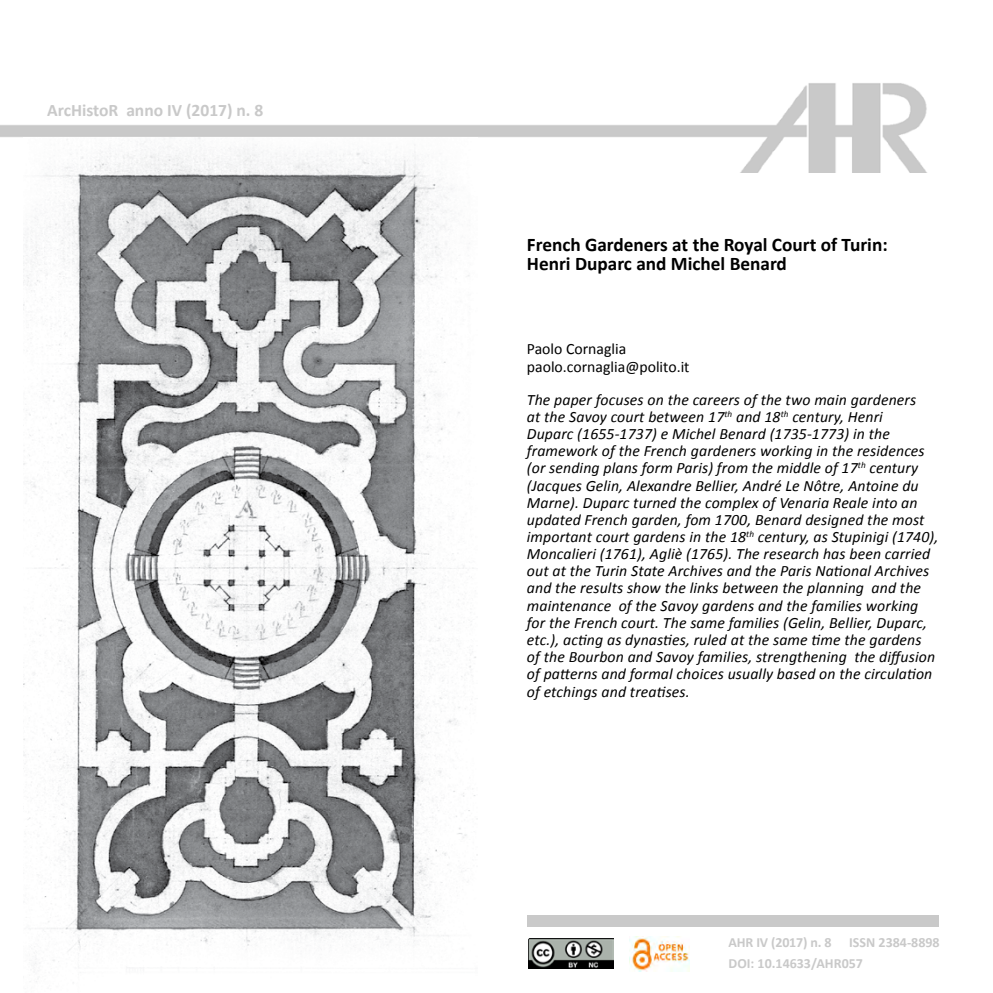
<style>
.page{position:relative;width:993px;height:993px;background:#fff}
.page>*{position:absolute;margin:0;border:0;box-sizing:border-box;transform-origin:0 0}
.t1{font:700 19.25px/19.2px "Calibri";color:#000}
.t2{font:700 17.5px "Calibri";color:#c9c9c9}
.t3{font:italic 15.75px/17.2px "Calibri";letter-spacing:.01em;color:#000}
.t4{font:15.75px/17.2px "Calibri";color:#000}
.t5{font:700 14px "Calibri";color:#c9c9c9}
</style>
<div class="page">
<img style="left:0;top:83px;width:927px;height:89px">
<div style="left:527px;top:914px;width:411px;height:12px;background:#c9c9c9"></div>
<img style="left:528px;top:938px;width:85px;height:29px">
<img style="left:629px;top:936px;width:60px;height:35px">
<img style="left:24px;top:137px;width:453px;height:846px">
<p class="t2" style="left:47px;top:99px;width:218px">ArcHistoR anno IV (2017) n. 8</p>
<p class="t1" style="left:526px;top:234px;width:362px">French Gardeners at the Royal Court of Turin:<br>Henri Duparc and Michel Benard</p>
<p class="t4" style="left:526px;top:340px;width:164px">Paolo Cornaglia paolo.cornaglia@polito.it</p>
<p class="t3" style="left:526px;top:390px;width:413px">The paper focuses on the careers of the two main gardeners<br>at the Savoy court between 17<sup>th</sup> and 18<sup>th</sup> century, Henri<br>Duparc (1655-1737) e Michel Benard (1735-1773) in the framework of the French gardeners working in the residences (or sending plans form Paris) from the middle of 17<sup>th</sup> century (Jacques Gelin, Alexandre Bellier, André Le Nôtre, Antoine du Marne). Duparc turned the complex of Venaria Reale into an updated French garden, fom 1700, Benard designed the most important court gardens in the 18<sup>th</sup> century, as Stupinigi (1740), Moncalieri (1761), Agliè (1765). The research has been carried out at the Turin State Archives and the Paris National Archives and the results show the links between the planning and the maintenance of the Savoy gardens and the families working for the French court. The same families (Gelin, Bellier, Duparc, etc.), acting as dynasties, ruled at the same time the gardens of the Bourbon and Savoy families, strengthening the diffusion of patterns and formal choices usually based on the circulation of etchings and treatises.</p>
<p class="t5" style="left:728px;top:933px;width:104px">AHR IV (2017) n. 8</p>
<p class="t5" style="left:848px;top:933px;width:92px">ISSN 2384-8898</p>
<p class="t5" style="left:728px;top:954px;width:136px">DOI: 10.14633/AHR057</p>
</div>
